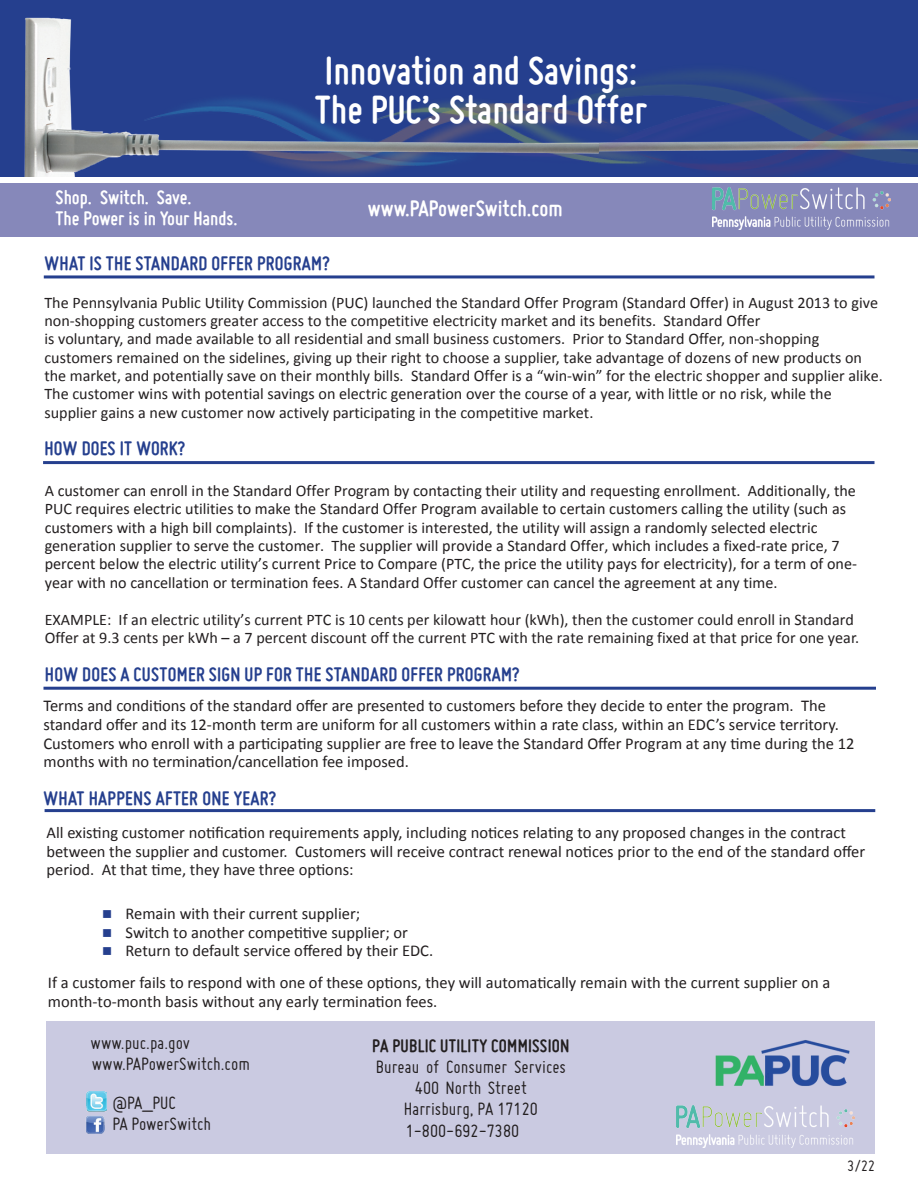
<style>
.page{position:relative;width:918px;height:1188px;background:#fff}
.page>*{position:absolute;margin:0;border:0;box-sizing:border-box;transform-origin:0 0}
.t1{font:700 42px/39px "Miso";color:#fff}
.t2{font:700 24px "Miso";color:#fff}
.t3{font:700 21px "Miso";letter-spacing:.015em;color:#253f8e}
.t4{font:700 21px/21px "Miso";color:#fff}
.t5{font:19.5px/20.9px "Miso";color:#231f20}
.t6{font:700 19.5px "Miso";letter-spacing:.015em;color:#231f20}
.t7{font:16.5px/18.8px "Calibri";color:#231f20}
.t8{font:16.5px "Miso";color:#231f20}
.t9{font:16.2px/18.3px "Calibri";color:#231f20}
.s1{color:#253f8e}
</style>
<div class="page">
<hr style="left:44px;top:275px;width:830px;height:3px;background:#253f8e">
<hr style="left:43px;top:461px;width:832px;height:3px;background:#253f8e">
<hr style="left:44px;top:687px;width:832px;height:3px;background:#253f8e">
<hr style="left:45px;top:809px;width:830px;height:3px;background:#253f8e">
<div style="left:46px;top:1022px;width:829px;height:132px;background:#cacae1"></div>
<img style="left:87px;top:1091px;width:19px;height:20px">
<img style="left:86px;top:1116px;width:19px;height:18px">
<img style="left:65px;top:0;width:853px;height:237px">
<div style="left:0;top:183px;width:917px;height:53px;background:#8688ba"></div>
<img style="left:0;top:0;width:599px;height:176px">
<img style="left:712px;top:187px;width:179px;height:42px">
<img style="left:676px;top:1105px;width:179px;height:42px">
<img style="left:715px;top:1040px;width:135px;height:46px">
<p class="t4" style="left:56px;top:187px;width:183px">Shop. Switch. Save.<br>The Power is in Your Hands.</p>
<h1 class="t1" style="left:315px;top:50px;width:334px">Innovation and Savings:<br>The PUC’s Standard Offer</h1>
<h2 class="t2" style="left:368px;top:195px;width:196px">www.PAPowerSwitch.com</h2>
<p class="t3" style="left:45px;top:252px;width:287px">WHAT IS THE STANDARD OFFER PROGRAM?</p>
<p class="t9" style="left:44px;top:293px;width:840px">The Pennsylvania Public Utility Commission (PUC) launched the Standard Offer Program (Standard Offer) in August 2013 to give non-shopping customers greater access to the competitive electricity market and its benefits. Standard Offer<br>is voluntary, and made available to all residential and small business customers. Prior to Standard Offer, non-shopping customers remained on the sidelines, giving up their right to choose a supplier, take advantage of dozens of new products on the market, and potentially save on their monthly bills. Standard Offer is a “win-win” for the electric shopper and supplier alike.<br>The customer wins with potential savings on electric generation over the course of a year, with little or no risk, while the supplier gains a new customer now actively participating in the competitive market.</p>
<p class="t3" style="left:45px;top:437px;width:142px">HOW DOES IT WORK?</p>
<p class="t9" style="left:45px;top:481px;width:814px">A customer can enroll in the Standard Offer Program by contacting their utility and requesting enrollment. Additionally, the PUC requires electric utilities to make the Standard Offer Program available to certain customers calling the utility (such as customers with a high bill complaints). If the customer is interested, the utility will assign a randomly selected electric generation supplier to serve the customer. The supplier will provide a Standard Offer, which includes a fixed-rate price, 7 percent below the electric utility’s current Price to Compare (PTC, the price the utility pays for electricity), for a term of one&shy;year with no cancellation or termination fees. A Standard Offer customer can cancel the agreement at any time.</p>
<p class="t9" style="left:45px;top:610px;width:816px">EXAMPLE: If an electric utility’s current PTC is 10 cents per kilowatt hour (kWh), then the customer could enroll in Standard<br>Offer at 9.3 cents per kWh – a 7 percent discount off the current PTC with the rate remaining fixed at that price for one year.</p>
<p class="t3" style="left:45px;top:662px;width:476px">HOW DOES A CUSTOMER SIGN UP FOR THE STANDARD OFFER PROGRAM?</p>
<p class="t7" style="left:44px;top:696px;width:813px">Terms and conditions of the standard offer are presented to customers before they decide to enter the program. The standard offer and its 12-month term are uniform for all customers within a rate class, within an EDC’s service territory.<br>Customers who enroll with a participating supplier are free to leave the Standard Offer Program at any time during the 12 months with no termination/cancellation fee imposed.</p>
<p class="t3" style="left:44px;top:786px;width:234px">WHAT HAPPENS AFTER ONE YEAR?</p>
<p class="t7" style="left:46px;top:823px;width:820px">All existing customer notification requirements apply, including notices relating to any proposed changes in the contract between the supplier and customer. Customers will receive contract renewal notices prior to the end of the standard offer period. At that time, they have three options:</p>
<p class="t7" style="left:102px;top:904px;width:260px"><span class="s1">■</span> Remain with their current supplier;</p>
<p class="t7" style="left:102px;top:923px;width:307px"><span class="s1">■</span> Switch to another competitive supplier; or</p>
<p class="t7" style="left:48px;top:935px;width:784px;line-height:31.5px;text-indent:54px"><span class="s1">■</span> Return to default service offered by their EDC.<br>If a customer fails to respond with one of these options, they will automatically remain with the current supplier on a</p>
<p class="t7" style="left:48px;top:992px;width:391px">month-to-month basis without any early termination fees.</p>
<p class="t6" style="left:372px;top:1034px;width:199px">PA PUBLIC UTILITY COMMISSION</p>
<p class="t5" style="left:376px;top:1056px;width:192px;text-align:center">Bureau of Consumer Services<br>400 North Street<br>Harrisburg, PA 17120</p>
<p class="t5" style="left:91px;top:1032px;width:161px">www.puc.pa.gov www.PAPowerSwitch.com</p>
<p class="t5" style="left:112px;top:1092px;width:100px">@PA_PUC<br>PA PowerSwitch</p>
<p class="t5" style="left:406px;top:1120px;width:115px">1-800-692-7380</p>
<p class="t8" style="left:848px;top:1157px;width:29px">3/22</p>
</div>
